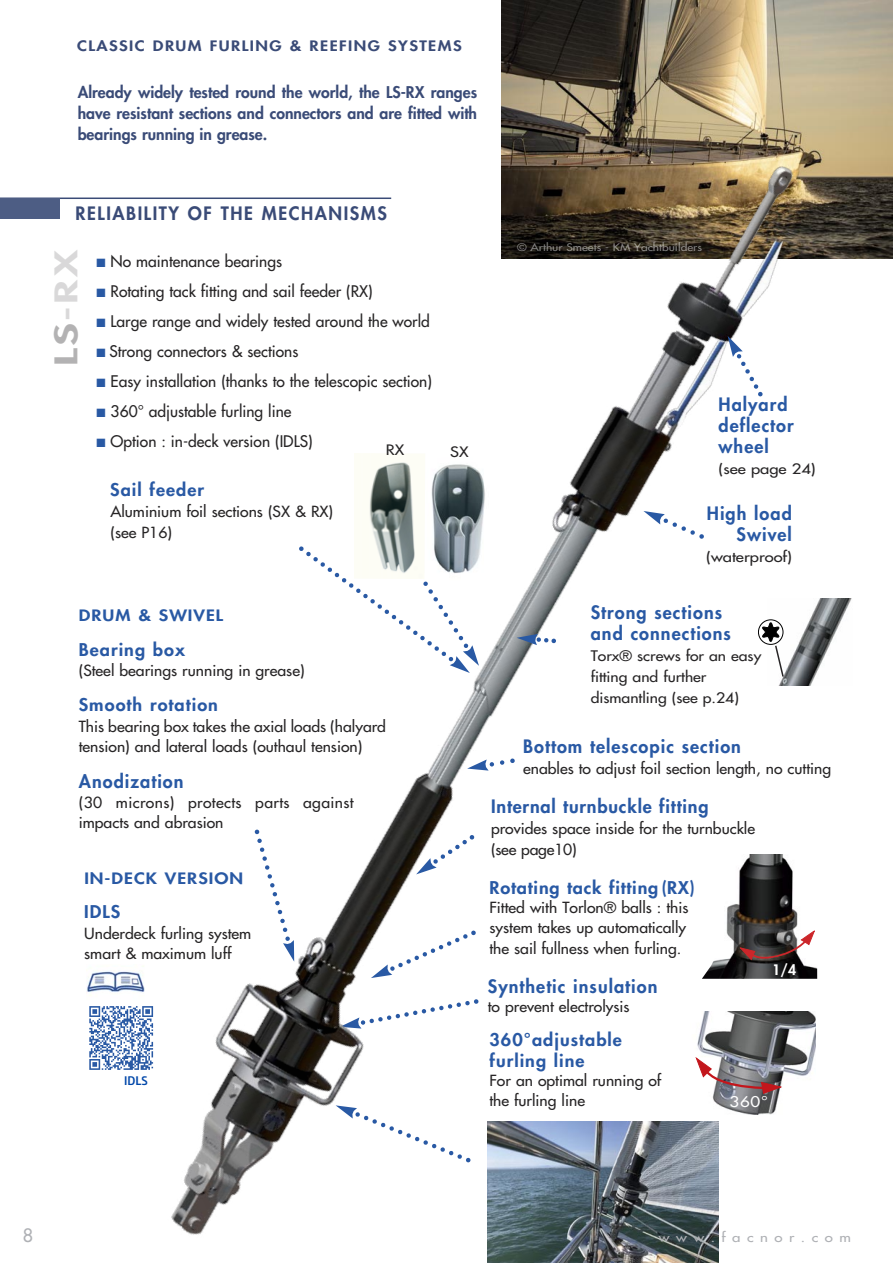
<style>
.page{position:relative;width:893px;height:1263px;background:#fff}
.page>*{position:absolute;margin:0;border:0;box-sizing:border-box;transform-origin:0 0}
.t1{font:800 30.45px "Futura";color:rgb(147 146 147/.35);scale:1.43 1}
.t2{font:800 18px/21px "Futura";letter-spacing:.06em;color:#2959a4}
.t3{font:800 18px "Futura";letter-spacing:.085em;color:#3a4b77}
.t4{font:500 18px "Futura Std";color:#afb1b5}
.t5{font:800 17.1px/21px "Futura";letter-spacing:.06em;color:#2959a4;scale:1.05 1}
.t6{font:800 15.75px/21px "Futura";color:#3a4b77;text-align:justify}
.t7{font:500 15.6px "Futura Std";color:#272526}
.t8{font:800 15.3px "Futura";letter-spacing:.06em;color:#2959a4;scale:1.18 1}
.t9{font:500 15px/19.5px "Futura Std";color:#272526;scale:1.05 1}
.t10{font:500 15px/20.4px "Futura Std";letter-spacing:.025em;color:#272526;scale:1.05 1}
.t11{font:500 14.4px "Futura Std";color:#fff;scale:1.18 1}
.t12{font:500 14.1px/21px "Futura Std";color:#272526;scale:1.11 1}
.t13{font:800 14.1px "Futura";letter-spacing:.085em;color:#3a4b77;scale:1.18 1}
.t14{font:500 14.1px "Futura Std";color:#272526;scale:1.18 1}
.t15{font:800 14.1px "Futura";color:#fff}
.t16{font:500 12.75px "Futura Std";letter-spacing:.435em;color:#afb1b5;scale:1.18 1}
.t17{font:700 12px "Yalta Sans Pro";color:#0047a9}
.t18{font:500 10.2px "Futura Std";color:rgb(255 255 255/.5);scale:1.18 1}
.s1{color:rgb(39 37 38/.35)}
.s2{color:#2959a4}
</style>
<div class="page">
<img style="left:502px;top:0;width:391px;height:81px">
<img style="left:70px;top:81px;width:823px;height:1182px">
<svg style="left:517px;top:634px;width:42px;height:12px"></svg>
<svg style="left:643px;top:511px;width:64px;height:31px"></svg>
<svg style="left:728px;top:336px;width:38px;height:64px"></svg>
<svg style="left:336px;top:1105px;width:138px;height:61px"></svg>
<img style="left:767px;top:598px;width:86px;height:87px">
<div style="left:758px;top:619px;width:25px;height:26px;border:1px solid #000;border-radius:50%"></div>
<svg style="left:761px;top:622px;width:24px;height:56px"></svg>
<svg style="left:295px;top:542px;width:184px;height:131px"></svg>
<hr style="left:0;top:198px;width:391px;height:1px;background:#3a4b77">
<div style="left:0;top:198px;width:59px;height:21px;background:#4d5d84"></div>
<img style="left:354px;top:453px;width:71px;height:126px">
<div style="left:71px;top:965px;width:78px;height:40px;background:#fff"></div>
<img style="left:86px;top:966px;width:59px;height:30px">
<svg style="left:89px;top:1006px;width:64px;height:64px"></svg>
<p class="t13" style="left:77px;top:39px;width:327px">CLASSIC DRUM FURLING &amp; REEFING SYSTEMS</p>
<p class="t6" style="left:78px;top:83px;width:401px">Already widely tested round the world, the LS-RX ranges have resistant sections and connectors and are fitted with bearings running in grease.</p>
<p class="t3" style="left:76px;top:205px;width:313px">RELIABILITY OF THE MECHANISMS</p>
<h1 class="t1" style="left:52px;top:366px;width:83px;rotate:-90deg"><span class="s1">LS</span>-RX</h1>
<p class="t7" style="left:97px;top:254px;width:187px"><span class="s2">■</span> No maintenance bearings</p>
<p class="t7" style="left:97px;top:284px;width:278px"><span class="s2">■</span> Rotating tack fitting and sail feeder (RX)</p>
<p class="t7" style="left:97px;top:314px;width:335px"><span class="s2">■</span> Large range and widely tested around the world</p>
<p class="t7" style="left:97px;top:344px;width:203px"><span class="s2">■</span> Strong connectors &amp; sections</p>
<p class="t7" style="left:97px;top:374px;width:337px"><span class="s2">■</span> Easy installation (thanks to the telescopic section)</p>
<p class="t7" style="left:97px;top:404px;width:196px"><span class="s2">■</span> 360° adjustable furling line</p>
<p class="t7" style="left:97px;top:434px;width:218px"><span class="s2">■</span> Option : in-deck version (IDLS)</p>
<p class="t14" style="left:386px;top:443px;width:17px">RX</p>
<p class="t14" style="left:450px;top:445px;width:17px">SX</p>
<p class="t18" style="left:517px;top:242px;width:158px">© Arthur Smeets - KM Yachtbuilders</p>
<p class="t2" style="left:718px;top:395px;width:77px">Halyard deflector wheel</p>
<p class="t14" style="left:719px;top:462px;width:84px">(see page 24)</p>
<p class="t5" style="left:110px;top:480px;width:91px">Sail feeder</p>
<p class="t9" style="left:110px;top:502px;width:214px;line-height:21px">Aluminium foil sections (SX &amp; RX) (see P16)</p>
<p class="t2" style="left:707px;top:504px;width:87px;text-align:right">High load<br>Swivel</p>
<p class="t14" style="left:706px;top:550px;width:74px">(waterproof)</p>
<p class="t8" style="left:79px;top:608px;width:124px">DRUM &amp; SWIVEL</p>
<p class="t5" style="left:79px;top:640px;width:103px">Bearing box</p>
<p class="t9" style="left:79px;top:662px;width:217px">(Steel bearings running in grease)</p>
<p class="t5" style="left:79px;top:696px;width:134px">Smooth rotation</p>
<p class="t9" style="left:79px;top:717px;width:294px;line-height:20.4px">This bearing box takes the axial loads (halyard tension) and lateral loads (outhaul tension)</p>
<p class="t2" style="left:79px;top:772px;width:106px">Anodization</p>
<p class="t10" style="left:79px;top:793px;width:263px">(30 microns) protects parts against impacts and abrasion</p>
<p class="t8" style="left:84px;top:871px;width:136px">IN-DECK VERSION</p>
<p class="t5" style="left:84px;top:903px;width:36px">IDLS</p>
<p class="t9" style="left:84px;top:924px;width:161px;line-height:20.4px">Underdeck furling system smart &amp; maximum luff</p>
<p class="t17" style="left:124px;top:1074px;width:25px">IDLS</p>
<p class="t2" style="left:591px;top:603px;width:142px">Strong sections and connections</p>
<p class="t12" style="left:591px;top:646px;width:155px">Torx® screws for an easy fitting and further dismantling (see p.24)</p>
<p class="t2" style="left:523px;top:737px;width:219px">Bottom telescopic section</p>
<p class="t9" style="left:523px;top:759px;width:295px">enables to adjust foil section length, no cutting</p>
<p class="t2" style="left:491px;top:797px;width:219px">Internal turnbuckle fitting</p>
<p class="t9" style="left:491px;top:819px;width:253px;line-height:21px">provides space inside for the turnbuckle (see page10)</p>
<p class="t5" style="left:489px;top:878px;width:197px">Rotating tack fitting (RX)</p>
<p class="t9" style="left:489px;top:899px;width:191px">Fitted with Torlon® balls : this system takes up automatically</p>
<p class="t9" style="left:489px;top:939px;width:184px">the sail fullness when furling.</p>
<p class="t2" style="left:488px;top:977px;width:171px">Synthetic insulation</p>
<p class="t9" style="left:488px;top:998px;width:137px">to prevent electrolysis</p>
<p class="t5" style="left:489px;top:1030px;width:128px">360°adjustable furling line</p>
<p class="t9" style="left:489px;top:1072px;width:165px">For an optimal running of the furling line</p>
<p class="t15" style="left:772px;top:963px;width:25px">1/4</p>
<p class="t11" style="left:729px;top:1095px;width:34px">360°</p>
<p class="t4" style="left:23px;top:1227px;width:12px">8</p>
<p class="t16" style="left:659px;top:1231px;width:164px">www.facnor.com</p>
</div>
